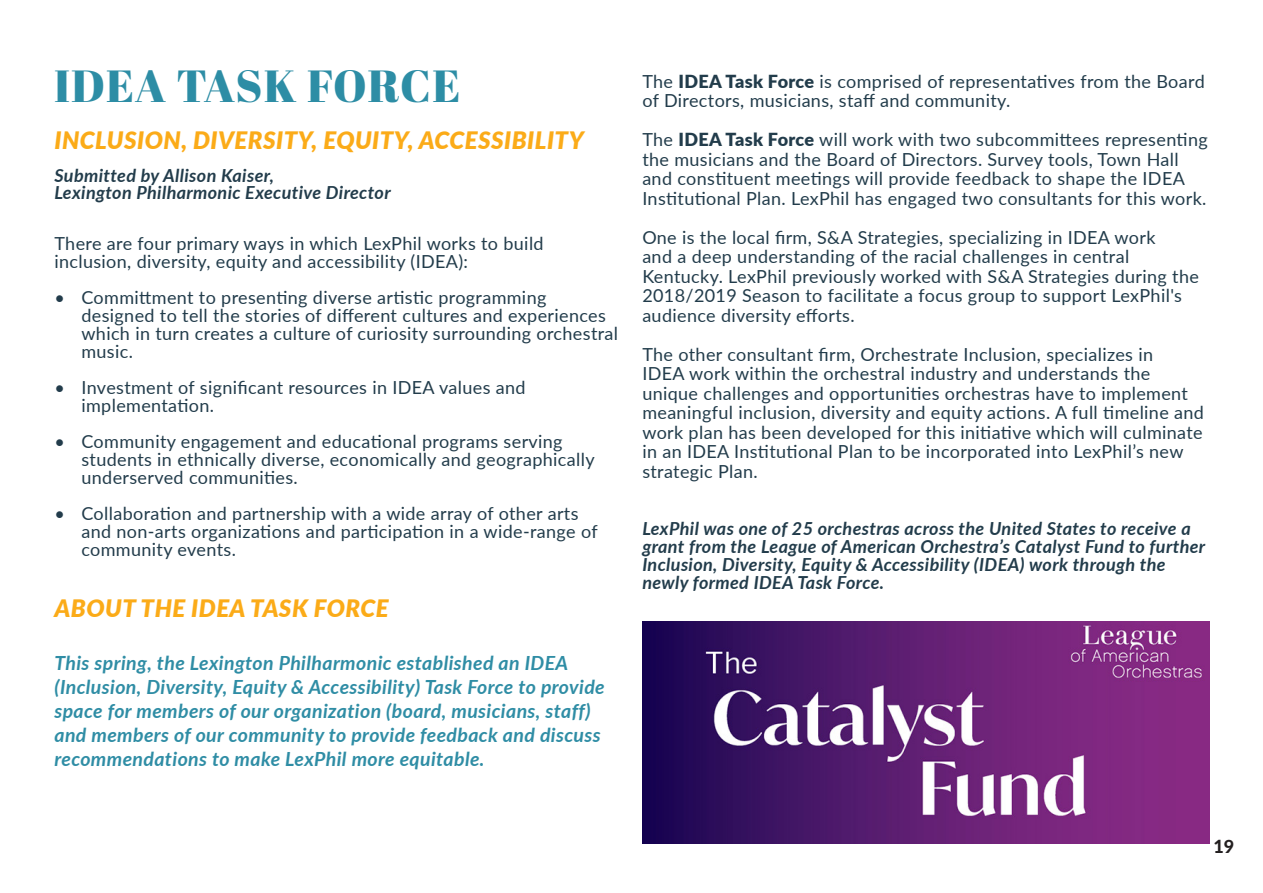
<style>
.page{position:relative;width:1263px;height:893px;background:#fff}
.page>*{position:absolute;margin:0;border:0;box-sizing:border-box;transform-origin:0 0}
.Small_header{font:45px "Abril Fatface";letter-spacing:.02em;color:#2d8da5}
.Normal_text_black{font:italic 900 24px "Lato";letter-spacing:.02em;color:#fbab18}
.Normal_text_black-2{font:italic 700 19.5px/24px "Lato";letter-spacing:.02em;color:#2f8da5}
.Normal_text_black-3{font:18px/19.5px "Lato";letter-spacing:.02em;color:#223c4b}
.Normal_text_black-4{font:italic 700 18px/18px "Lato";letter-spacing:.02em;color:#223c4b}
.t1{font:800 18px "Lato";color:#231f20}
.s1{font-weight:900}
</style>
<div class="page">
<img style="left:642px;top:622px;width:568px;height:221px">
<p class="Small_header" style="left:54px;top:54px;width:408px">IDEA TASK FORCE</p>
<p class="Normal_text_black" style="left:54px;top:122px;width:531px">INCLUSION, DIVERSITY, EQUITY, ACCESSIBILITY</p>
<p class="Normal_text_black-4" style="left:54px;top:167px;width:338px;line-height:16.5px">Submitted by Allison Kaiser,<br>Lexington Philharmonic Executive Director</p>
<p class="Normal_text_black-3" style="left:54px;top:233px;width:491px;line-height:18px">There are four primary ways in which LexPhil works to build inclusion, diversity, equity and accessibility (IDEA):</p>
<p class="Normal_text_black-3" style="left:81px;top:287px;width:538px;line-height:18px;text-indent:-27px">• Committment to presenting diverse artistic programming designed to tell the stories of different cultures and experiences which in turn creates a culture of curiosity surrounding orchestral music.</p>
<p class="Normal_text_black-3" style="left:81px;top:377px;width:446px;line-height:18px;text-indent:-27px">• Investment of significant resources in IDEA values and implementation.</p>
<p class="Normal_text_black-3" style="left:81px;top:431px;width:515px;line-height:18px;text-indent:-27px">• Community engagement and educational programs serving students in ethnically diverse, economically and geographically underserved communities.</p>
<p class="Normal_text_black-3" style="left:81px;top:503px;width:518px;line-height:18px;text-indent:-27px">• Collaboration and partnership with a wide array of other arts and non-arts organizations and participation in a wide-range of community events.</p>
<p class="Normal_text_black" style="left:54px;top:590px;width:336px">ABOUT THE IDEA TASK FORCE</p>
<p class="Normal_text_black-2" style="left:54px;top:650px;width:552px">This spring, the Lexington Philharmonic established an IDEA (Inclusion, Diversity, Equity &amp; Accessibility) Task Force to provide space for members of our organization (board, musicians, staff) and members of our community to provide feedback and discuss recommendations to make LexPhil more equitable.</p>
<p class="Normal_text_black-3" style="left:642px;top:71px;width:564px">The <span class="s1">IDEA Task Force</span> is comprised of representatives from the Board of Directors, musicians, staff and community.</p>
<p class="Normal_text_black-3" style="left:642px;top:129px;width:567px">The <span class="s1">IDEA Task Force</span> will work with two subcommittees representing the musicians and the Board of Directors. Survey tools, Town Hall and constituent meetings will provide feedback to shape the IDEA Institutional Plan. LexPhil has engaged two consultants for this work.</p>
<p class="Normal_text_black-3" style="left:642px;top:227px;width:558px">One is the local firm, S&amp;A Strategies, specializing in IDEA work<br>and a deep understanding of the racial challenges in central Kentucky. LexPhil previously worked with S&amp;A Strategies during the 2018/2019 Season to facilitate a focus group to support LexPhil's audience diversity efforts.</p>
<p class="Normal_text_black-3" style="left:642px;top:344px;width:563px">The other consultant firm, Orchestrate Inclusion, specializes in<br>IDEA work within the orchestral industry and understands the unique challenges and opportunities orchestras have to implement meaningful inclusion, diversity and equity actions. A full timeline and work plan has been developed for this initiative which will culminate in an IDEA Institutional Plan to be incorporated into LexPhil’s new strategic Plan.</p>
<p class="Normal_text_black-4" style="left:642px;top:519px;width:564px">LexPhil was one of 25 orchestras across the United States to receive a grant from the League of American Orchestra’s Catalyst Fund to further Inclusion, Diversity, Equity &amp; Accessibility (IDEA) work through the newly formed IDEA Task Force.</p>
<p class="t1" style="left:1213px;top:833px;width:22px">19</p>
</div>
